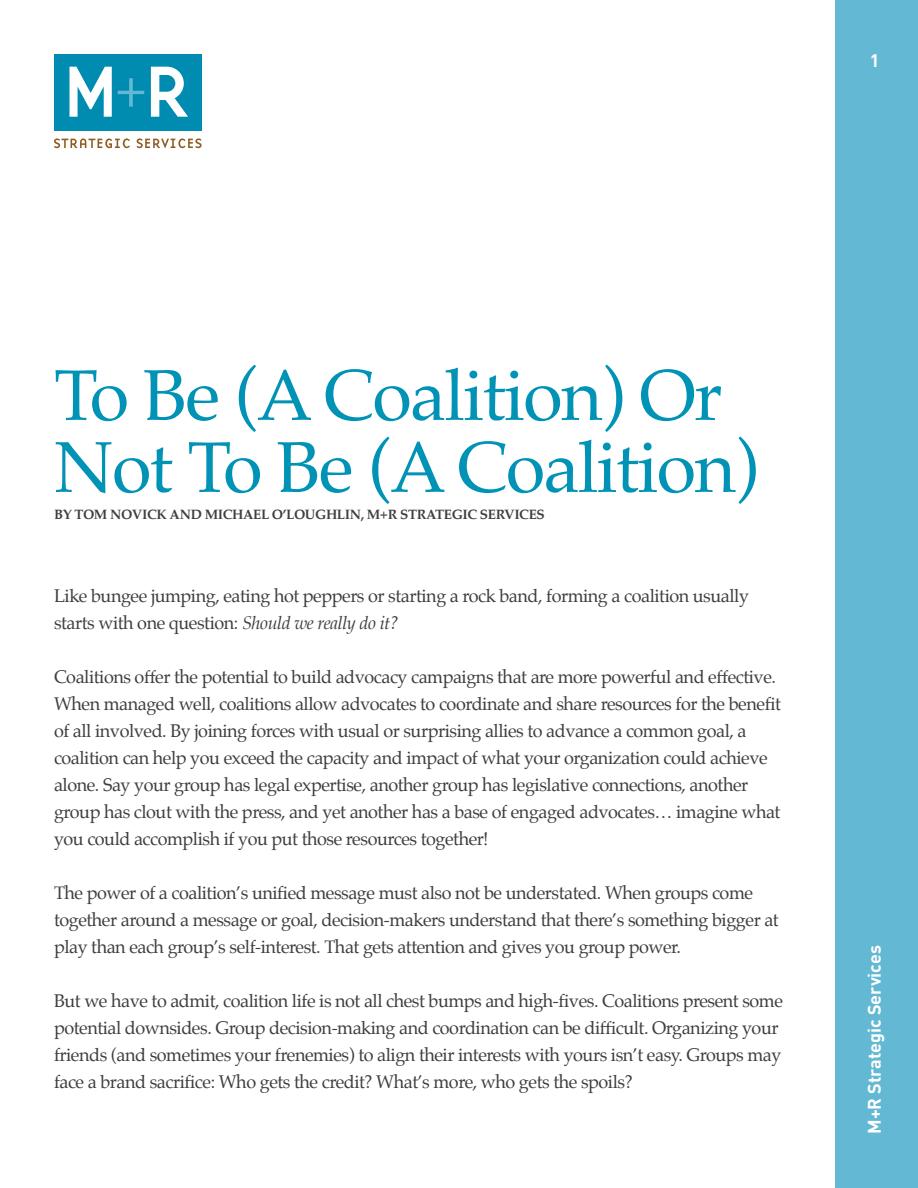
<style>
.page{position:relative;width:918px;height:1188px;background:#fff}
.page>*{position:absolute;margin:0;border:0;box-sizing:border-box;transform-origin:0 0}
.t1{font:72px/72px "Palatino";letter-spacing:-.025em;color:#0093b6}
.t2{font:18px/27px "Palatino";letter-spacing:-.025em;color:#3e3e3f}
.t3{font:700 18px "DIN";color:#fff}
.t4{font:700 13.5px "Palatino";letter-spacing:-.025em;color:#3e3e3f}
.s1{font-style:italic}
</style>
<div class="page">
<div style="left:835px;top:0;width:83px;height:1188px;background:#63b8d3"></div>
<div style="left:54px;top:54px;width:147px;height:77px;background:#008bb0"></div>
<svg style="left:70px;top:67px;width:42px;height:50px"></svg>
<svg style="left:151px;top:67px;width:37px;height:50px"></svg>
<svg style="left:118px;top:78px;width:26px;height:29px"></svg>
<svg style="left:54px;top:138px;width:76px;height:10px"></svg>
<svg style="left:137px;top:138px;width:65px;height:10px"></svg>
<p class="t3" style="left:870px;top:49px;width:11px">1</p>
<p class="t1" style="left:54px;top:359px;width:706px">To Be (A Coalition) Or<br>Not To Be (A Coalition)</p>
<p class="t4" style="left:54px;top:503px;width:492px">BY TOM NOVICK AND MICHAEL O’LOUGHLIN, M+R STRATEGIC SERVICES</p>
<p class="t2" style="left:54px;top:583px;width:697px">Like bungee jumping, eating hot peppers or starting a rock band, forming a coalition usually starts with one question: <span class="s1">Should we really do it?</span></p>
<p class="t2" style="left:54px;top:664px;width:729px">Coalitions offer the potential to build advocacy campaigns that are more powerful and effective.<br>When managed well, coalitions allow advocates to coordinate and share resources for the benefit of all involved. By joining forces with usual or surprising allies to advance a common goal, a coalition can help you exceed the capacity and impact of what your organization could achieve alone. Say your group has legal expertise, another group has legislative connections, another group has clout with the press, and yet another has a base of engaged advocates… imagine what you could accomplish if you put those resources together!</p>
<p class="t2" style="left:54px;top:880px;width:726px">The power of a coalition’s unified message must also not be understated. When groups come together around a message or goal, decision-makers understand that there’s something bigger at play than each group’s self-interest. That gets attention and gives you group power.</p>
<p class="t2" style="left:54px;top:988px;width:731px">But we have to admit, coalition life is not all chest bumps and high-fives. Coalitions present some potential downsides. Group decision-making and coordination can be difficult. Organizing your friends (and sometimes your frenemies) to align their interests with yours isn’t easy. Groups may face a brand sacrifice: Who gets the credit? What’s more, who gets the spoils?</p>
<p class="t3" style="left:863px;top:1134px;width:190px;rotate:-90deg">M+R Strategic Services</p>
</div>
